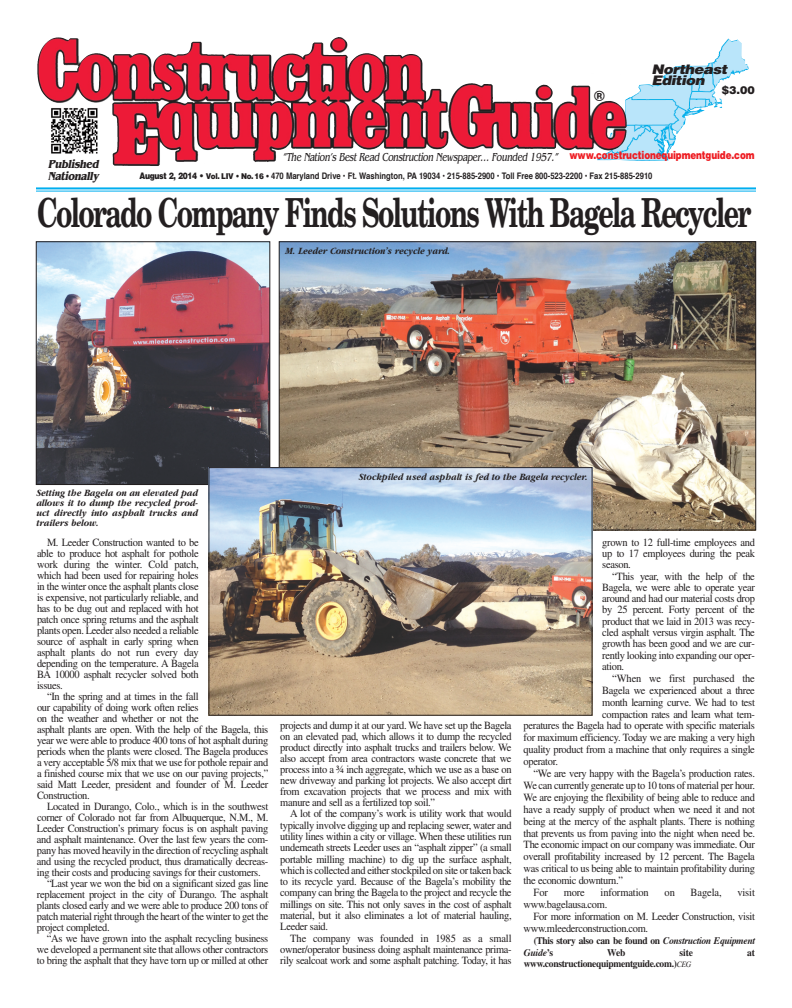
<style>
.page{position:relative;width:792px;height:1008px;background:#fff}
.page>*{position:absolute;margin:0;border:0;box-sizing:border-box;transform-origin:0 0}
.t1{font:700 40px "New Century Schlbk";letter-spacing:-.065em;color:#231f20;scale:.67 1}
.t2{font:700 14.3px "Helvetica";color:#231f20}
.t3{font:italic 900 13.2px/11px "Helvetica";letter-spacing:-.04em;color:#231f20;scale:1.12 1}
.t4{font:italic 12.1px "Benguiat";color:#231f20;scale:.74 1}
.t5{font:italic 700 12px/11.5px "Benguiat";color:#231f20;scale:.85 1}
.t6{font:11px/11px "Times";letter-spacing:-.03em;color:#231f20;text-align:justify;scale:.95 1}
.t7{font:11px "Times";letter-spacing:-.01em;color:#231f20;scale:.95 1}
.t8{font:900 11px "Helvetica";letter-spacing:-.015em;color:#ee1d23;scale:.8 1}
.t9{font:900 11px "Helvetica";color:#231f20}
.t10{font:italic 700 10px/10px "Garamond";color:#231f20;text-align:justify;scale:.9 1}
.t11{font:700 10px/11.9px "Times";letter-spacing:-.03em;color:#231f20;scale:.95 1}
.t12{font:700 9px "Helvetica";color:#231f20;scale:.85 1}
.s1{font-weight:900}
.s2{font-weight:900;font-size:8px}
.s3{font-style:italic}
.s4{font-weight:400;font-style:italic;font-size:8px}
</style>
<div class="page">
<hr style="left:36px;top:187px;width:720px;height:2px;background:#00aeef">
<hr style="left:36px;top:191px;width:720px;height:1px;background:#00aeef">
<svg style="left:37px;top:37px;width:692px;height:129px"></svg>
<img style="left:597px;top:39px;width:152px;height:122px">
<img style="left:113px;top:114px;width:501px;height:50px">
<div style="left:46px;top:107px;width:54px;height:49px;background:#fff"></div>
<img style="left:51px;top:108px;width:47px;height:46px">
<img style="left:281px;top:243px;width:473px;height:285px">
<img style="left:38px;top:243px;width:230px;height:240px">
<div style="left:36px;top:241px;width:234px;height:244px;border:1px solid #231f20"></div>
<img style="left:211px;top:469px;width:379px;height:244px">
<div style="left:209px;top:467px;width:383px;height:248px;border:1px solid #231f20"></div>
<p class="t5" style="left:48px;top:159px;width:64px">Published<br>Nationally</p>
<h2 class="t2" style="left:594px;top:86px;width:12px">®</h2>
<p class="t3" style="left:652px;top:64px;width:69px">Northeast<br>Edition</p>
<p class="t9" style="left:722px;top:83px;width:35px">$3.00</p>
<p class="t8" style="left:569px;top:148px;width:233px">www.constructionequipmentguide.com</p>
<p class="t12" style="left:140px;top:172px;width:605px"><span class="s1">August 2, 2014 •</span> <span class="s2">Vol. LIV • No.16 •</span> 470 Maryland Drive • Ft. Washington, PA 19034 • 215-885-2900 • Toll Free 800-523-2200 • Fax 215-885-2910</p>
<p class="t4" style="left:282px;top:150px;width:377px">“The Nation’sBestRead Construction Newspaper… Founded 1957.”</p>
<h1 class="t1" style="left:37px;top:187px;width:1068px">Colorado Company Finds Solutions With Bagela Recycler</h1>
<p class="t10" style="left:286px;top:246px;width:185px">M. Leeder Construction’s recycle yard.</p>
<p class="t10" style="left:37px;top:488px;width:181px">Setting the Bagela on an elevated pad allows it to dump the recycled prod&shy;uct directly into asphalt trucks and trailers below.</p>
<p class="t6" style="left:37px;top:536px;width:172px;text-indent:10px">M. Leeder Construction wanted to be able to produce hot asphalt for pothole work during the winter. Cold patch, which had been used for repairing holes in the winter once the asphalt plants close is expensive, not particularly reliable, and has to be dug out and replaced with hot patch once spring returns and the asphalt plants open. Leeder also needed a reliable source of asphalt in early spring when asphalt plants do not run every day depending on the temperature. A Bagela BA 10000 asphalt recycler solved both issues.</p>
<p class="t6" style="left:37px;top:690px;width:245px;text-align:left;text-indent:10px">“In the spring and at times in the fall<br>our capability of doing work often relies<br>on the weather and whether or not the<br>asphalt plants are open. With the help of the Bagela, this year we were able to produce 400 tons of hot asphalt during periods when the plants were closed. The Bagela produces a very acceptable 5/8 mix that we use for pothole repair and a finished course mix that we use on our paving projects,” said Matt Leeder, president and founder of M. Leeder Construction.</p>
<p class="t6" style="left:47px;top:800px;width:234px">Located in Durango, Colo., which is in the southwest</p>
<p class="t6" style="left:37px;top:811px;width:245px">corner of Colorado not far from Albuquerque, N.M., M.</p>
<p class="t6" style="left:37px;top:822px;width:245px">Leeder Construction’s primary focus is on asphalt paving</p>
<p class="t6" style="left:37px;top:833px;width:245px">and asphalt maintenance. Over the last few years the com-</p>
<p class="t6" style="left:37px;top:844px;width:245px">pany has moved heavily in the direction of recycling asphalt</p>
<p class="t6" style="left:37px;top:855px;width:245px">and using the recycled product, thus dramatically decreas-</p>
<p class="t6" style="left:37px;top:866px;width:237px">ing their costs and producing savings for their customers.</p>
<p class="t6" style="left:47px;top:877px;width:234px">“Last year we won the bid on a significant sized gas line</p>
<p class="t6" style="left:37px;top:888px;width:245px">replacement project in the city of Durango. The asphalt</p>
<p class="t6" style="left:37px;top:899px;width:245px">plants closed early and we were able to produce 200 tons of</p>
<p class="t6" style="left:37px;top:910px;width:245px">patch material right through the heart of the winter to get the</p>
<p class="t6" style="left:37px;top:921px;width:78px">project completed.</p>
<p class="t6" style="left:47px;top:932px;width:234px">“As we have grown into the asphalt recycling business</p>
<p class="t6" style="left:37px;top:943px;width:245px">we developed a permanent site that allows other contractors</p>
<p class="t6" style="left:37px;top:954px;width:245px">to bring the asphalt that they have torn up or milled at other</p>
<p class="t10" style="left:360px;top:472px;width:256px">Stockpiled used asphalt is fed to the Bagela recycler.</p>
<p class="t6" style="left:280px;top:720px;width:245px">projects and dump it at our yard. We have set up the Bagela on an elevated pad, which allows it to dump the recycled product directly into asphalt trucks and trailers below. We also accept from area contractors waste concrete that we process into a ¾ inch aggregate, which we use as a base on new driveway and parking lot projects. We also accept dirt from excavation projects that we process and mix with manure and sell as a fertilized top soil.”</p>
<p class="t6" style="left:280px;top:808px;width:245px;line-height:11.3px;text-indent:10px">A lot of the company’s work is utility work that would typically involve digging up and replacing sewer, water and utility lines within a city or village. When these utilities run underneath streets Leeder uses an “asphalt zipper” (a small portable milling machine) to dig up the surface asphalt, which is collected and either stockpiled on site or taken back to its recycle yard. Because of the Bagela’s mobility the company can bring the Bagela to the project and recycle the millings on site. This not only saves in the cost of asphalt material, but it also eliminates a lot of material hauling, Leeder said.</p>
<p class="t6" style="left:280px;top:932px;width:245px;line-height:11.3px;text-indent:10px">The company was founded in 1985 as a small owner/operator business doing asphalt maintenance prima&shy;rily sealcoat work and some asphalt patching. Today, it has</p>
<p class="t6" style="left:602px;top:536px;width:162px;line-height:11.3px">grown to 12 full-time employees and up to 17 employees during the peak season.</p>
<p class="t6" style="left:602px;top:570px;width:162px;line-height:11.3px;text-indent:10px">“This year, with the help of the Bagela, we were able to operate year around and had our material costs drop by 25 percent. Forty percent of the product that we laid in 2013 was recy&shy;cled asphalt versus virgin asphalt. The growth has been good and we are cur&shy;rently looking into expanding our oper&shy;ation.</p>
<p class="t7" style="left:612px;top:672px;width:152px">“When we first purchased the</p>
<p class="t6" style="left:602px;top:685px;width:162px">Bagela we experienced about a three</p>
<p class="t6" style="left:602px;top:696px;width:162px">month learning curve. We had to test</p>
<p class="t6" style="left:602px;top:708px;width:162px">compaction rates and learn what tem-</p>
<p class="t6" style="left:524px;top:720px;width:245px">peratures the Bagela had to operate with specific materials</p>
<p class="t6" style="left:524px;top:732px;width:245px">for maximum efficiency. Today we are making a very high</p>
<p class="t6" style="left:524px;top:744px;width:245px">quality product from a machine that only requires a single</p>
<p class="t6" style="left:524px;top:756px;width:38px">operator.</p>
<p class="t6" style="left:534px;top:768px;width:234px">“We are very happy with the Bagela’s production rates.</p>
<p class="t6" style="left:524px;top:780px;width:245px">We can currently generate up to 10 tons of material per hour.</p>
<p class="t6" style="left:524px;top:792px;width:245px">We are enjoying the flexibility of being able to reduce and</p>
<p class="t6" style="left:524px;top:804px;width:245px">have a ready supply of product when we need it and not</p>
<p class="t6" style="left:524px;top:815px;width:245px">being at the mercy of the asphalt plants. There is nothing</p>
<p class="t6" style="left:524px;top:827px;width:245px">that prevents us from paving into the night when need be.</p>
<p class="t6" style="left:524px;top:839px;width:245px">The economic impact on our company was immediate. Our</p>
<p class="t6" style="left:524px;top:851px;width:245px">overall profitability increased by 12 percent. The Bagela</p>
<p class="t6" style="left:524px;top:863px;width:245px">was critical to us being able to maintain profitability during</p>
<p class="t6" style="left:524px;top:875px;width:106px">the economic downturn.”</p>
<p class="t6" style="left:534px;top:887px;width:17px">For</p>
<p class="t6" style="left:564px;top:887px;width:24px">more</p>
<p class="t7" style="left:601px;top:886px;width:52px">information</p>
<p class="t6" style="left:665px;top:887px;width:12px">on</p>
<p class="t6" style="left:691px;top:887px;width:34px">Bagela,</p>
<p class="t6" style="left:737px;top:887px;width:20px">visit</p>
<p class="t6" style="left:524px;top:899px;width:90px">www.bagelausa.com.</p>
<p class="t6" style="left:534px;top:911px;width:234px">For more information on M. Leeder Construction, visit</p>
<p class="t6" style="left:524px;top:923px;width:133px">www.mleederconstruction.com.</p>
<p class="t11" style="left:524px;top:934px;width:245px;text-indent:10px">(This story also can be found on <span class="s3">Construction Equipment<br>Guide</span>’s</p>
<p class="t11" style="left:607px;top:946px;width:21px">Web</p>
<p class="t11" style="left:680px;top:946px;width:16px">site</p>
<p class="t11" style="left:747px;top:946px;width:10px">at</p>
<p class="t11" style="left:524px;top:958px;width:178px">www.constructionequipmentguide.com.)<span class="s4">CEG</span></p>
</div>
